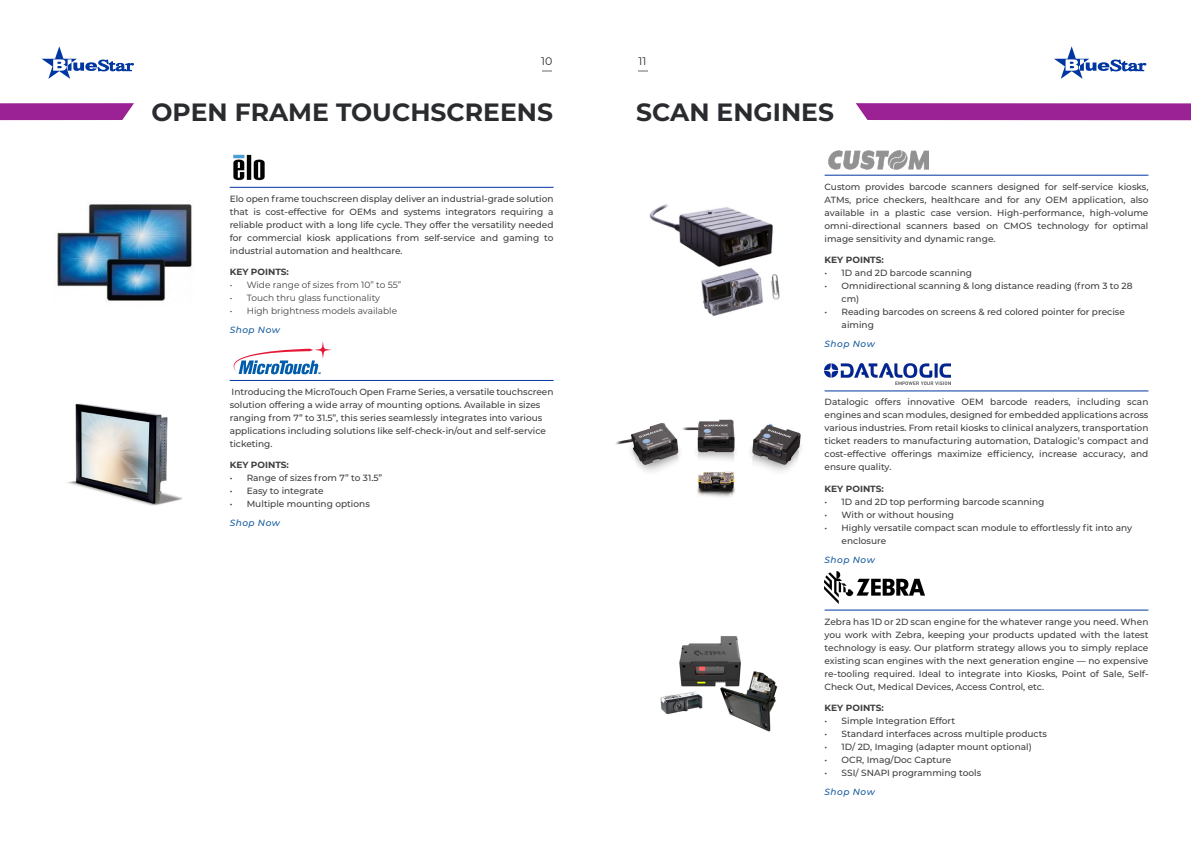
<style>
.page{position:relative;width:1191px;height:842px;background:#fff}
.page>*{position:absolute;margin:0;border:0;box-sizing:border-box;transform-origin:0 0}
.Headline{font:700 25px "Montserrat";color:#292b2f}
.t1{font:11px "Montserrat";color:#292b2f}
.Paragraph{font:500 9px/13px "Montserrat";color:#3e3e3f;text-align:justify}
.t2{font:9px "Montserrat";color:#3e3e3f}
.KeyPoints{font:700 9px "Montserrat";color:#3e3e3f}
.Websites{font:italic 500 9px "Montserrat";letter-spacing:.05em;color:#175d9e}
</style>
<div class="page">
<img style="left:67px;top:403px;width:115px;height:103px">
<img style="left:649px;top:204px;width:131px;height:112px">
<img style="left:660px;top:636px;width:118px;height:96px">
<img style="left:615px;top:419px;width:186px;height:78px">
<hr style="left:824px;top:175px;width:324px;height:1px;background:#0036a0">
<hr style="left:824px;top:390px;width:324px;height:1px;background:#0036a0">
<hr style="left:824px;top:610px;width:324px;height:1px;background:#0036a0">
<img style="left:828px;top:150px;width:100px;height:19px">
<img style="left:824px;top:363px;width:126px;height:22px">
<img style="left:824px;top:572px;width:100px;height:32px">
<img style="left:57px;top:204px;width:135px;height:98px">
<svg style="left:42px;top:46px;width:92px;height:33px"></svg>
<svg style="left:1054px;top:46px;width:92px;height:33px"></svg>
<svg style="left:0;top:103px;width:134px;height:17px;background:#a02e9b"></svg>
<svg style="left:638px;top:70px;width:9px;height:2px"></svg>
<svg style="left:542px;top:70px;width:10px;height:2px"></svg>
<hr style="left:230px;top:187px;width:323px;height:1px;background:#0036a0">
<hr style="left:230px;top:380px;width:323px;height:1px;background:#0036a0">
<img style="left:233px;top:154px;width:32px;height:27px">
<svg style="left:234px;top:341px;width:97px;height:33px"></svg>
<svg style="left:855px;top:103px;width:336px;height:17px;background:#9e2a98"></svg>
<p class="t1" style="left:541px;top:53px;width:13px">10</p>
<p class="t1" style="left:638px;top:53px;width:9px">11</p>
<p class="Headline" style="left:151px;top:94px;width:403px">OPEN FRAME TOUCHSCREENS</p>
<p class="Headline" style="left:636px;top:94px;width:199px">SCAN ENGINES</p>
<p class="Paragraph" style="left:230px;top:192px;width:325px">Elo open frame touchscreen display deliver an industrial-grade solution that is cost-effective for OEMs and systems integrators requiring a reliable product with a long life cycle. They offer the versatility needed for commercial kiosk applications from self-service and gaming to industrial automation and healthcare.</p>
<p class="KeyPoints" style="left:230px;top:266px;width:61px">KEY POINTS:</p>
<p class="t2" style="left:230px;top:279px;width:173px">• Wide range of sizes from 10” to 55”</p>
<p class="t2" style="left:230px;top:292px;width:152px">• Touch thru glass functionality</p>
<p class="t2" style="left:230px;top:305px;width:169px">• High brightness models available</p>
<p class="Websites" style="left:230px;top:323px;width:52px">Shop Now</p>
<p class="Paragraph" style="left:231px;top:385px;width:323px">Introducing the MicroTouch Open Frame Series, a versatile touchscreen</p>
<p class="Paragraph" style="left:230px;top:398px;width:312px">solution offering a wide array of mounting options. Available in sizes</p>
<p class="Paragraph" style="left:230px;top:411px;width:314px">ranging from 7” to 31.5”, this series seamlessly integrates into various</p>
<p class="Paragraph" style="left:230px;top:424px;width:318px">applications including solutions like self-check-in/out and self-service</p>
<p class="Paragraph" style="left:230px;top:437px;width:44px">ticketing.</p>
<p class="KeyPoints" style="left:230px;top:459px;width:61px">KEY POINTS:</p>
<p class="Paragraph" style="left:230px;top:471px;width:154px">• Range of sizes from 7” to 31.5”</p>
<p class="Paragraph" style="left:230px;top:484px;width:95px">• Easy to integrate</p>
<p class="Paragraph" style="left:230px;top:497px;width:142px">• Multiple mounting options</p>
<p class="Websites" style="left:230px;top:517px;width:52px">Shop Now</p>
<p class="Paragraph" style="left:824px;top:180px;width:325px">Custom provides barcode scanners designed for self-service kiosks, ATMs, price checkers, healthcare and for any OEM application, also available in a plastic case version. High-performance, high-volume omni-directional scanners based on CMOS technology for optimal image sensitivity and dynamic range.</p>
<p class="KeyPoints" style="left:824px;top:253px;width:61px">KEY POINTS:</p>
<p class="Paragraph" style="left:824px;top:266px;width:149px">• 1D and 2D barcode scanning</p>
<p class="Paragraph" style="left:841px;top:279px;width:292px;text-indent:-17px">• Omnidirectional scanning &amp; long distance reading (from 3 to 28 cm)</p>
<p class="Paragraph" style="left:841px;top:305px;width:285px;text-indent:-17px">• Reading barcodes on screens &amp; red colored pointer for precise aiming</p>
<p class="Websites" style="left:824px;top:337px;width:52px">Shop Now</p>
<p class="Paragraph" style="left:824px;top:395px;width:325px">Datalogic offers innovative OEM barcode readers, including scan engines and scan modules, designed for embedded applications across various industries. From retail kiosks to clinical analyzers, transportation ticket readers to manufacturing automation, Datalogic’s compact and cost-effective offerings maximize efficiency, increase accuracy, and ensure quality.</p>
<p class="KeyPoints" style="left:824px;top:482px;width:61px">KEY POINTS:</p>
<p class="Paragraph" style="left:824px;top:495px;width:221px">• 1D and 2D top performing barcode scanning</p>
<p class="Paragraph" style="left:824px;top:508px;width:131px">• With or without housing</p>
<p class="Paragraph" style="left:841px;top:521px;width:292px;text-indent:-17px">• Highly versatile compact scan module to effortlessly fit into any enclosure</p>
<p class="Websites" style="left:824px;top:553px;width:52px">Shop Now</p>
<p class="Paragraph" style="left:824px;top:614px;width:325px">Zebra has 1D or 2D scan engine for the whatever range you need. When you work with Zebra, keeping your products updated with the latest technology is easy. Our platform strategy allows you to simply replace existing scan engines with the next generation engine — no expensive re-tooling required. Ideal to integrate into Kiosks, Point of Sale, Self-Check Out, Medical Devices, Access Control, etc.</p>
<p class="KeyPoints" style="left:824px;top:701px;width:61px">KEY POINTS:</p>
<p class="Paragraph" style="left:824px;top:714px;width:132px">• Simple Integration Effort</p>
<p class="Paragraph" style="left:824px;top:727px;width:224px">• Standard interfaces across multiple products</p>
<p class="Paragraph" style="left:824px;top:740px;width:209px">• 1D/ 2D, Imaging (adapter mount optional)</p>
<p class="Paragraph" style="left:824px;top:753px;width:128px">• OCR, Imag/Doc Capture</p>
<p class="Paragraph" style="left:824px;top:766px;width:158px">• SSI/ SNAPI programming tools</p>
<p class="Websites" style="left:824px;top:785px;width:52px">Shop Now</p>
</div>
